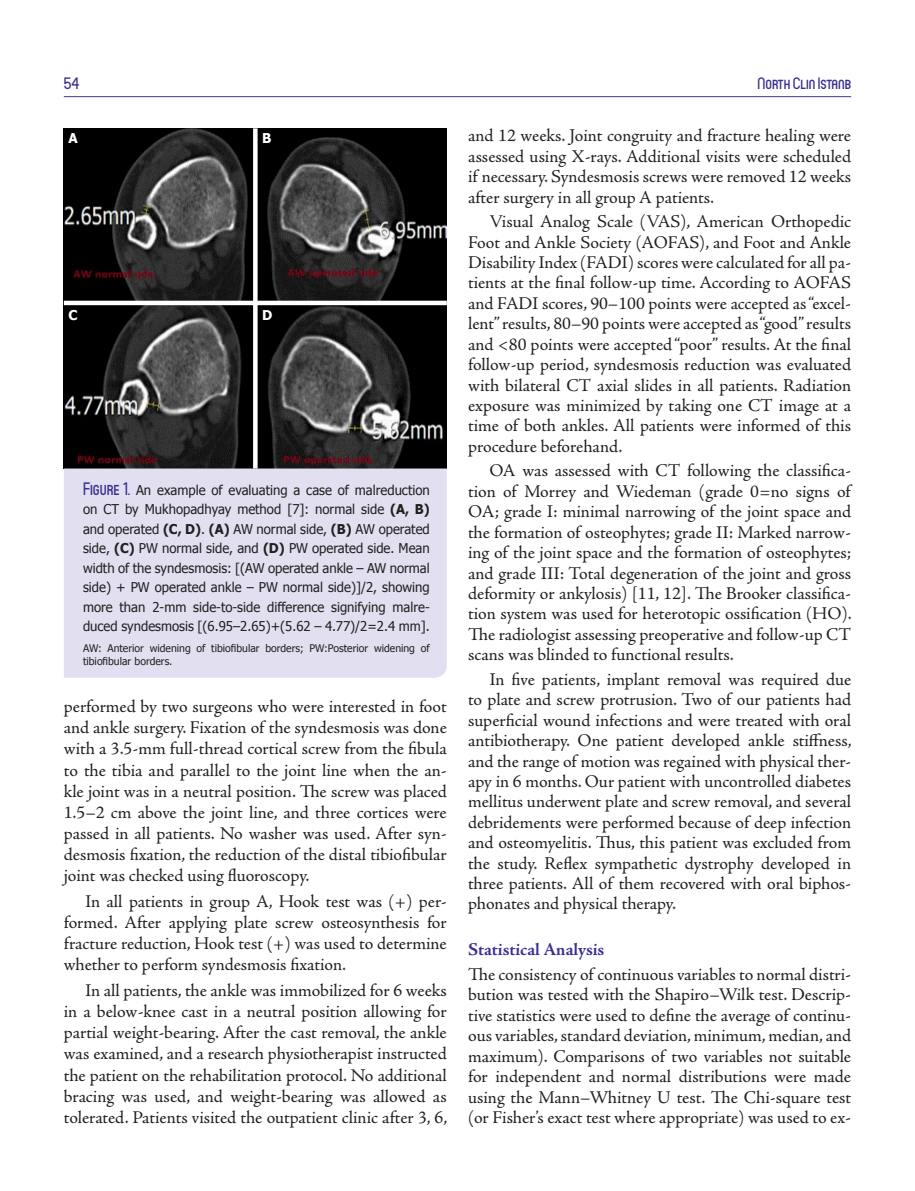
<style>
.page{position:relative;width:915px;height:1191px;background:#fff}
.page>*{position:absolute;margin:0;border:0;box-sizing:border-box;transform-origin:0 0}
._01__Yazı_Metni_NCI{font:18px/20.4px "Adobe Jenson Pro";letter-spacing:-.005em;color:#231f20;text-align:justify}
.Ikinci_Arabaslik{font:700 18px "Adobe Jenson Pro";letter-spacing:-.005em;color:#3a3091}
.t1{font:500 16.5px "Circula";color:#3a3091}
._10__Sekil_altyazısı{font:13.5px/19.5px "Tahoma";color:#231f20;text-align:justify}
._10__Sekil_altyazısı-2{font:700 13.5px "Tahoma";color:#fff}
._10__Sekil_altyazısı-3{font:10.5px/12.6px "Tahoma";color:#231f20}
.s1{font-family:"Circula";font-weight:500;font-size:18px;color:#3a3091}
.s2{font-weight:700}
</style>
<div class="page">
<hr style="left:64px;top:96px;width:786px;height:1px;background:#3a3091">
<img style="left:64px;top:128px;width:382px;height:340px">
<div style="left:64px;top:468px;width:382px;height:210px;background:#e2e0f0"></div>
<svg style="left:253px;top:128px;width:4px;height:340px"></svg>
<hr style="left:64px;top:301px;width:382px;height:4px;background:#fff">
<p class="t1" style="left:64px;top:73px;width:17px">54</p>
<p class="t1" style="left:757px;top:73px;width:95px">North Clin Istanb</p>
<p class="_10__Sekil_altyazısı-2" style="left:68px;top:129px;width:11px">A</p>
<p class="_10__Sekil_altyazısı-2" style="left:68px;top:306px;width:11px">C</p>
<p class="_10__Sekil_altyazısı-2" style="left:262px;top:129px;width:11px">B</p>
<p class="_10__Sekil_altyazısı-2" style="left:262px;top:306px;width:12px">D</p>
<p class="_10__Sekil_altyazısı" style="left:83px;top:479px;width:348px"><span class="s1">Figure 1.</span> An example of evaluating a case of malreduction on CT by Mukhopadhyay method [7]: normal side <span class="s2">(A, B) </span>and operated <span class="s2">(C, D)</span>. <span class="s2">(A)</span> AW normal side, <span class="s2">(B)</span> AW operated side, <span class="s2">(C)</span> PW normal side, and <span class="s2">(D)</span> PW operated side. Mean width of the syndesmosis: [(AW operated ankle – AW normal side) + PW operated ankle – PW normal side)]/2, showing more than 2-mm side-to-side difference signifying malre&shy;duced syndesmosis [(6.95–2.65)+(5.62 – 4.77)/2=2.4 mm].</p>
<p class="_10__Sekil_altyazısı-3" style="left:83px;top:642px;width:348px">AW: Anterior widening of tibiofibular borders; PW:Posterior widening of tibiofibular borders.</p>
<p class="_01__Yazı_Metni_NCI" style="left:64px;top:696px;width:384px;line-height:21.1px">performed by two surgeons who were interested in foot and ankle surgery. Fixation of the syndesmosis was done with a 3.5-mm full-thread cortical screw from the fibula to the tibia and parallel to the joint line when the an&shy;kle joint was in a neutral position. The screw was placed 1.5–2 cm above the joint line, and three cortices were passed in all patients. No washer was used. After syn&shy;desmosis fixation, the reduction of the distal tibiofibular joint was checked using fluoroscopy.</p>
<p class="_01__Yazı_Metni_NCI" style="left:64px;top:891px;width:384px;line-height:21.1px;text-indent:21px">In all patients in group A, Hook test was (+) per&shy;formed. After applying plate screw osteosynthesis for fracture reduction, Hook test (+) was used to determine whether to perform syndesmosis fixation.</p>
<p class="_01__Yazı_Metni_NCI" style="left:64px;top:980px;width:385px;line-height:21.1px;text-indent:21px">In all patients, the ankle was immobilized for 6 weeks in a below-knee cast in a neutral position allowing for partial weight-bearing. After the cast removal, the ankle was examined, and a research physiotherapist instructed the patient on the rehabilitation protocol. No additional bracing was used, and weight-bearing was allowed as tolerated. Patients visited the outpatient clinic after 3, 6,</p>
<p class="_01__Yazı_Metni_NCI" style="left:468px;top:126px;width:384px">and 12 weeks. Joint congruity and fracture healing were assessed using X-rays. Additional visits were scheduled if necessary. Syndesmosis screws were removed 12 weeks after surgery in all group A patients.</p>
<p class="_01__Yazı_Metni_NCI" style="left:468px;top:212px;width:384px;text-indent:21px">Visual Analog Scale (VAS), American Orthopedic Foot and Ankle Society (AOFAS), and Foot and Ankle Disability Index (FADI) scores were calculated for all pa&shy;tients at the final follow-up time. According to AOFAS and FADI scores, 90–100 points were accepted as “excel&shy;lent” results, 80–90 points were accepted as “good” results and &lt;80 points were accepted “poor” results. At the final follow-up period, syndesmosis reduction was evaluated with bilateral CT axial slides in all patients. Radiation exposure was minimized by taking one CT image at a time of both ankles. All patients were informed of this procedure beforehand.</p>
<p class="_01__Yazı_Metni_NCI" style="left:468px;top:461px;width:385px;text-indent:21px">OA was assessed with CT following the classifica&shy;tion of Morrey and Wiedeman (grade 0=no signs of OA; grade I: minimal narrowing of the joint space and the formation of osteophytes; grade II: Marked narrow&shy;ing of the joint space and the formation of osteophytes; and grade III: Total degeneration of the joint and gross deformity or ankylosis) [11, 12]. The Brooker classifica&shy;tion system was used for heterotopic ossification (HO).<br>The radiologist assessing preoperative and follow-up CT scans was blinded to functional results.</p>
<p class="_01__Yazı_Metni_NCI" style="left:468px;top:669px;width:385px;text-indent:21px">In five patients, implant removal was required due to plate and screw protrusion. Two of our patients had superficial wound infections and were treated with oral antibiotherapy. One patient developed ankle stiffness, and the range of motion was regained with physical ther&shy;apy in 6 months. Our patient with uncontrolled diabetes mellitus underwent plate and screw removal, and several debridements were performed because of deep infection and osteomyelitis. Thus, this patient was excluded from the study. Reflex sympathetic dystrophy developed in three patients. All of them recovered with oral biphos&shy;phonates and physical therapy.</p>
<p class="Ikinci_Arabaslik" style="left:468px;top:939px;width:138px">Statistical Analysis</p>
<p class="_01__Yazı_Metni_NCI" style="left:468px;top:964px;width:384px">The consistency of continuous variables to normal distri&shy;bution was tested with the Shapiro–Wilk test. Descrip&shy;tive statistics were used to define the average of continu&shy;ous variables, standard deviation, minimum, median, and maximum). Comparisons of two variables not suitable for independent and normal distributions were made using the Mann–Whitney U test. The Chi-square test (or Fisher’s exact test where appropriate) was used to ex-</p>
</div>
